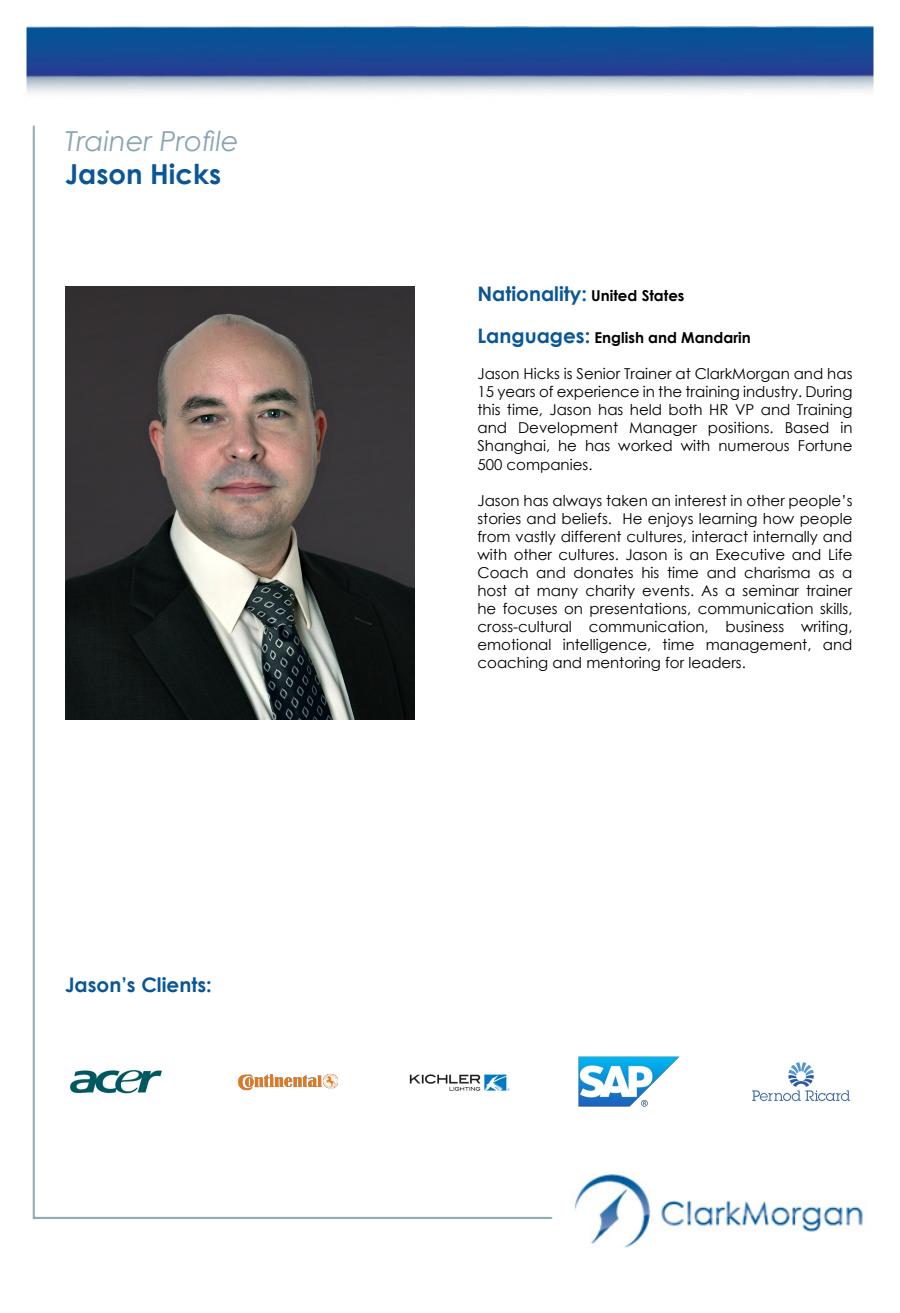
<style>
.page{position:relative;width:900px;height:1313px;background:#fff}
.page>*{position:absolute;margin:0;border:0;box-sizing:border-box;transform-origin:0 0}
.t1{font:italic 27.5px "Century Gothic";color:#8aa4b1}
.t2{font:700 27.5px "Century Gothic";color:#0b5696}
.t3{font:700 20px "Century Gothic";color:#0b5696}
.t4{font:15px/18px "Century Gothic";color:#000;text-align:justify}
.t5{font:700 15px "Century Gothic";color:#000}
.s1{font-size:15px;color:#000}
.s2{font-size:20px;color:#0b5696}
</style>
<div class="page">
<img style="left:26px;top:26px;width:848px;height:1222px">
<img style="left:65px;top:286px;width:350px;height:433px">
<img style="left:236px;top:1039px;width:105px;height:85px">
<img style="left:68px;top:1067px;width:97px;height:28px">
<img style="left:407px;top:1069px;width:103px;height:25px">
<img style="left:750px;top:1060px;width:102px;height:42px">
<img style="left:578px;top:1055px;width:103px;height:53px">
<p class="t1" style="left:65px;top:124px;width:176px">Trainer Profile</p>
<p class="t2" style="left:65px;top:153px;width:158px">Jason Hicks</p>
<p class="t3" style="left:65px;top:969px;width:148px">Jason’s Clients:</p>
<p class="t3" style="left:478px;top:279px;width:209px">Nationality: <span class="s1">United States</span></p>
<p class="t5" style="left:478px;top:326px;width:275px"><span class="s2">Languages:</span> English and Mandarin</p>
<p class="t4" style="left:478px;top:365px;width:377px">Jason Hicks is Senior Trainer at ClarkMorgan and has 15 years of experience in the training industry. During this time, Jason has held both HR VP and Training and Development Manager positions. Based in Shanghai, he has worked with numerous Fortune 500 companies.</p>
<p class="t4" style="left:478px;top:491px;width:377px">Jason has always taken an interest in other people’s stories and beliefs. He enjoys learning how people from vastly different cultures, interact internally and with other cultures. Jason is an Executive and Life Coach and donates his time and charisma as a host at many charity events. As a seminar trainer he focuses on presentations, communication skills, cross-cultural communication, business writing, emotional intelligence, time management, and coaching and mentoring for leaders.</p>
</div>
